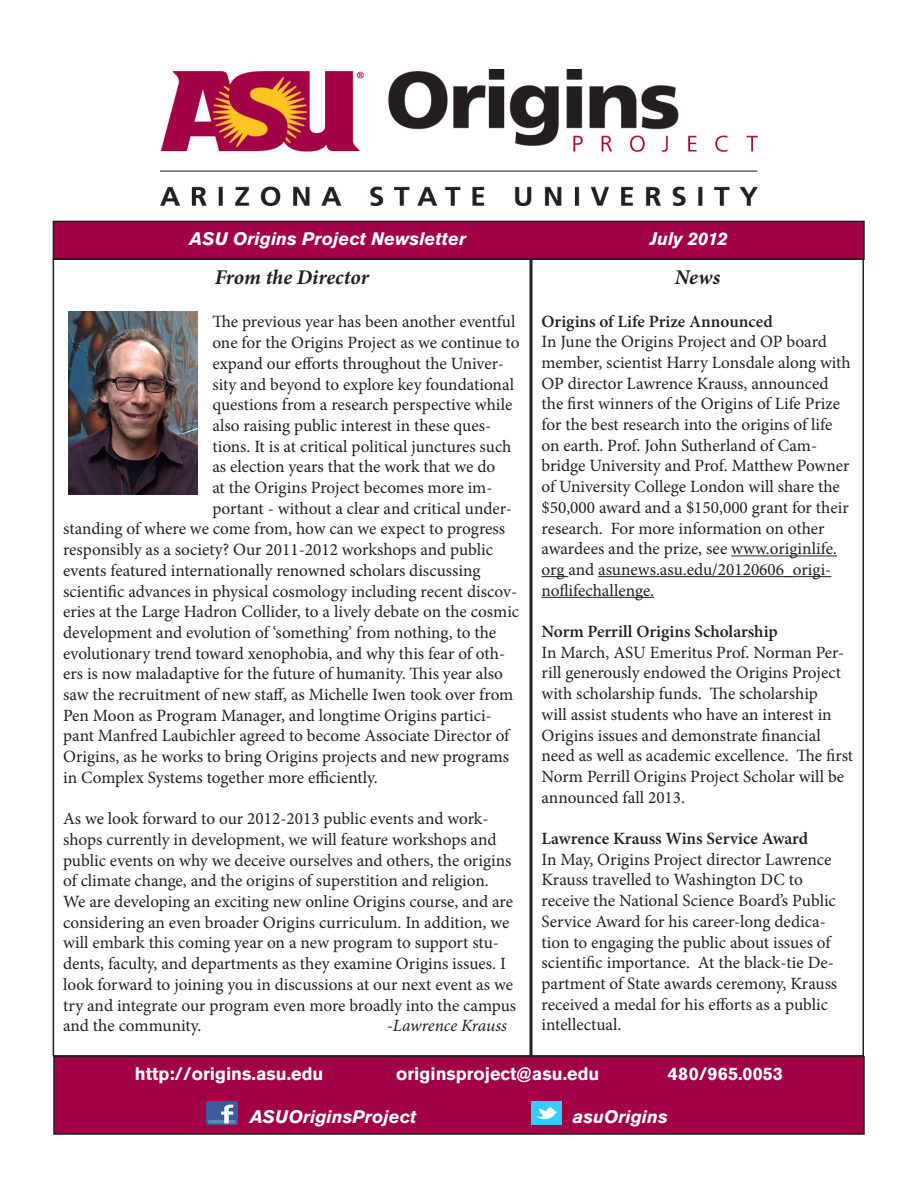
<style>
.page{position:relative;width:918px;height:1188px;background:#fff}
.page>*{position:absolute;margin:0;border:0;box-sizing:border-box;transform-origin:0 0}
.t1{font:italic 700 21px "Minion Pro";letter-spacing:-.005em;color:#231f20}
.t2{font:italic 700 18px "Akzidenz Grotesk Pro";color:#fff}
.t3{font:700 18px "Akzidenz Grotesk Pro";color:#fff}
.t4{font:17.25px/20.7px "Minion Pro";letter-spacing:-.005em;color:#231f20}
.t5{font:600 17.25px "Minion Pro";color:#231f20}
.t6{font:italic 17.25px "Minion Pro";letter-spacing:-.01em;color:#231f20}
</style>
<div class="page">
<img style="left:160px;top:69px;width:597px;height:137px">
<div style="left:53px;top:221px;width:811px;height:38px;background:#a30146"></div>
<div style="left:53px;top:221px;width:812px;height:39px;border:2px solid #231f20"></div>
<hr style="left:731px;top:556px;width:106px;height:1px;background:#231f20">
<svg style="left:542px;top:576px;width:26px;height:1px"></svg>
<hr style="left:598px;top:576px;width:233px;height:1px;background:#231f20">
<hr style="left:542px;top:597px;width:112px;height:1px;background:#231f20">
<div style="left:531px;top:258px;width:333px;height:799px;border:2px solid #231f20"></div>
<div style="left:54px;top:1057px;width:810px;height:77px;background:#a30146"></div>
<div style="left:53px;top:1056px;width:812px;height:79px;border:2px solid #231f20"></div>
<img style="left:68px;top:311px;width:130px;height:184px">
<img style="left:207px;top:1102px;width:30px;height:23px">
<img style="left:531px;top:1102px;width:31px;height:23px">
<p class="t2" style="left:190px;top:227px;width:278px">ASU Origins Project Newsletter</p>
<p class="t2" style="left:650px;top:227px;width:79px">July 2012</p>
<p class="t1" style="left:215px;top:263px;width:156px">From the Director</p>
<p class="t4" style="left:212px;top:312px;width:305px">The previous year has been another eventful</p>
<p class="t4" style="left:212px;top:332px;width:309px">one for the Origins Project as we continue to</p>
<p class="t4" style="left:212px;top:353px;width:293px">expand our efforts throughout the Univer-</p>
<p class="t4" style="left:212px;top:374px;width:303px">sity and beyond to explore key foundational</p>
<p class="t4" style="left:212px;top:394px;width:301px">questions from a research perspective while</p>
<p class="t4" style="left:212px;top:415px;width:280px">also raising public interest in these ques-</p>
<p class="t4" style="left:212px;top:436px;width:301px">tions. It is at critical political junctures such</p>
<p class="t4" style="left:212px;top:457px;width:284px">as election years that the work that we do</p>
<p class="t4" style="left:212px;top:477px;width:282px">at the Origins Project becomes more im-</p>
<p class="t4" style="left:212px;top:498px;width:301px">portant - without a clear and critical under-</p>
<p class="t4" style="left:63px;top:519px;width:444px">standing of where we come from, how can we expect to progress</p>
<p class="t4" style="left:63px;top:539px;width:431px">responsibly as a society? Our 2011-2012 workshops and public</p>
<p class="t4" style="left:63px;top:560px;width:419px">events featured internationally renowned scholars discussing</p>
<p class="t4" style="left:63px;top:581px;width:456px">scientific advances in physical cosmology including recent discov-</p>
<p class="t4" style="left:63px;top:601px;width:458px">eries at the Large Hadron Collider, to a lively debate on the cosmic</p>
<p class="t4" style="left:63px;top:622px;width:435px">development and evolution of ‘something’ from nothing, to the</p>
<p class="t4" style="left:63px;top:643px;width:444px">evolutionary trend toward xenophobia, and why this fear of oth-</p>
<p class="t4" style="left:63px;top:664px;width:441px">ers is now maladaptive for the future of humanity. This year also</p>
<p class="t4" style="left:63px;top:684px;width:452px">saw the recruitment of new staff, as Michelle Iwen took over from</p>
<p class="t4" style="left:63px;top:705px;width:430px">Pen Moon as Program Manager, and longtime Origins partici-</p>
<p class="t4" style="left:63px;top:726px;width:448px">pant Manfred Laubichler agreed to become Associate Director of</p>
<p class="t4" style="left:63px;top:746px;width:447px">Origins, as he works to bring Origins projects and new programs</p>
<p class="t4" style="left:63px;top:767px;width:316px">in Complex Systems together more efficiently.</p>
<p class="t4" style="left:63px;top:808px;width:454px">As we look forward to our 2012-2013 public events and work&shy;shops currently in development, we will feature workshops and public events on why we deceive ourselves and others, the origins of climate change, and the origins of superstition and religion.<br>We are developing an exciting new online Origins course, and are considering an even broader Origins curriculum. In addition, we will embark this coming year on a new program to support stu&shy;dents, faculty, and departments as they examine Origins issues. I look forward to joining you in discussions at our next event as we try and integrate our program even more broadly into the campus and the community.</p>
<p class="t1" style="left:675px;top:263px;width:47px">News</p>
<p class="t5" style="left:542px;top:309px;width:233px">Origins of Life Prize Announced</p>
<p class="t4" style="left:542px;top:331px;width:311px">In June the Origins Project and OP board member, scientist Harry Lonsdale along with OP director Lawrence Krauss, announced the first winners of the Origins of Life Prize for the best research into the origins of life on earth. Prof. John Sutherland of Cam&shy;bridge University and Prof. Matthew Powner of University College London will share the $50,000 award and a $150,000 grant for their research. For more information on other awardees and the prize, see www.originlife. org and asunews.asu.edu/20120606_origi&shy;noflifechallenge.</p>
<p class="t5" style="left:542px;top:620px;width:238px">Norm Perrill Origins Scholarship</p>
<p class="t4" style="left:542px;top:642px;width:313px">In March, ASU Emeritus Prof. Norman Per&shy;rill generously endowed the Origins Project with scholarship funds. The scholarship<br>will assist students who have an interest in Origins issues and demonstrate financial need as well as academic excellence. The first Norm Perrill Origins Project Scholar will be announced fall 2013.</p>
<p class="t5" style="left:542px;top:827px;width:268px">Lawrence Krauss Wins Service Award</p>
<p class="t4" style="left:542px;top:849px;width:297px">In May, Origins Project director Lawrence Krauss travelled to Washington DC to receive the National Science Board’s Public Service Award for his career-long dedica&shy;tion to engaging the public about issues of scientific importance. At the black-tie De&shy;partment of State awards ceremony, Krauss received a medal for his efforts as a public intellectual.</p>
<p class="t6" style="left:387px;top:1014px;width:121px">-Lawrence Krauss</p>
<p class="t3" style="left:135px;top:1062px;width:190px">http://origins.asu.edu</p>
<p class="t3" style="left:396px;top:1062px;width:205px">originsproject@asu.edu</p>
<p class="t3" style="left:668px;top:1062px;width:117px">480/965.0053</p>
<p class="t2" style="left:250px;top:1105px;width:168px">ASUOriginsProject</p>
<p class="t2" style="left:573px;top:1105px;width:97px">asuOrigins</p>
</div>
